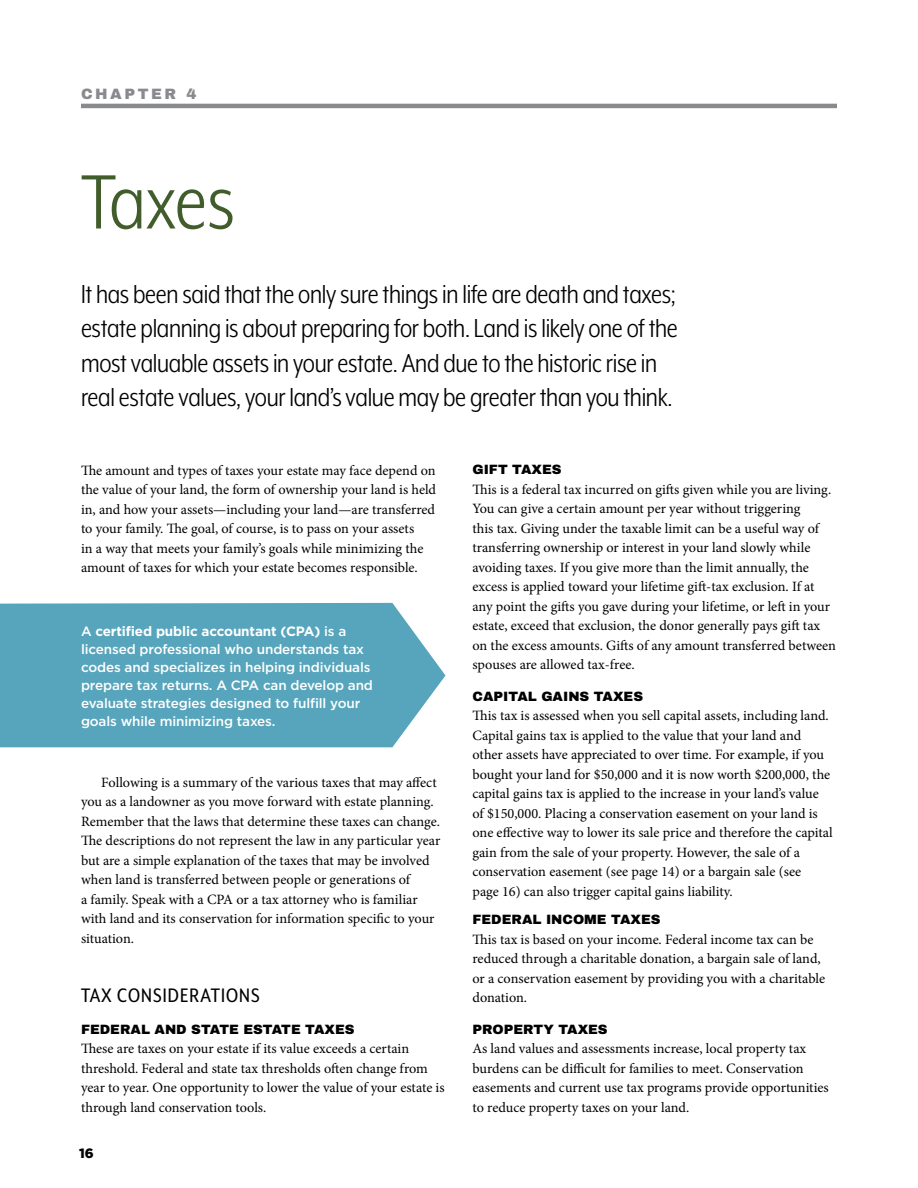
<style>
.page{position:relative;width:918px;height:1188px;background:#fff}
.page>*{position:absolute;margin:0;border:0;box-sizing:border-box;transform-origin:0 0}
.t1{font:88.5px "Mr Eaves XL Mod Nar OT";letter-spacing:-.01em;color:#425d2c}
.t2{font:30px/34.5px "Mr Eaves XL Mod Nar OT";letter-spacing:-.01em;color:#000}
.Body_Text__first_par{font:22.5px "Mr Eaves XL Mod Nar OT";letter-spacing:.05em;color:#000}
.t3{font:900 15px "Archivo";letter-spacing:.17em;color:#888a8d}
.Body_Text__first_par-2{font:14.25px/19.5px "Minion Pro";color:#000}
.Body_Text__first_par-3{font:500 13.5px/18px "Gotham";letter-spacing:-.01em;color:#fff}
.Body_Text__first_par-4{font:900 13.5px "Archivo";color:#000}
.t4{font:900 13.5px "Gotham";color:#000}
.s1{font-weight:700}
</style>
<div class="page">
<hr style="left:81px;top:104px;width:756px;height:4px;background:#888a8d">
<div style="left:0;top:603px;width:446px;height:144px;background:#57a5bc"></div>
<p class="t3" style="left:81px;top:85px;width:117px">CHAPTER 4</p>
<p class="t1" style="left:81px;top:158px;width:155px">Taxes</p>
<p class="t2" style="left:81px;top:276px;width:598px">It has been said that the only sure things in life are death and taxes; estate planning is about preparing for both. Land is likely one of the most valuable assets in your estate. And due to the historic rise in real estate values, your land’s value may be greater than you think.</p>
<p class="Body_Text__first_par-2" style="left:81px;top:461px;width:357px">The amount and types of taxes your estate may face depend on the value of your land, the form of ownership your land is held in, and how your assets—including your land—are transferred to your family. The goal, of course, is to pass on your assets<br>in a way that meets your family’s goals while minimizing the amount of taxes for which your estate becomes responsible.</p>
<p class="Body_Text__first_par-3" style="left:81px;top:622px;width:294px">A <span class="s1">certified public accountant (CPA)</span> is a licensed professional who understands tax codes and specializes in helping individuals prepare tax returns. A CPA can develop and evaluate strategies designed to fulfill your goals while minimizing taxes.</p>
<p class="Body_Text__first_par-2" style="left:81px;top:773px;width:361px;text-indent:20px">Following is a summary of the various taxes that may affect you as a landowner as you move forward with estate planning.<br>Remember that the laws that determine these taxes can change.<br>The descriptions do not represent the law in any particular year but are a simple explanation of the taxes that may be involved when land is transferred between people or generations of<br>a family. Speak with a CPA or a tax attorney who is familiar with land and its conservation for information specific to your situation.</p>
<p class="Body_Text__first_par" style="left:81px;top:984px;width:180px">TAX CONSIDERATIONS</p>
<p class="Body_Text__first_par-4" style="left:81px;top:1021px;width:275px">FEDERAL AND STATE ESTATE TAXES</p>
<p class="Body_Text__first_par-2" style="left:81px;top:1039px;width:365px">These are taxes on your estate if its value exceeds a certain threshold. Federal and state tax thresholds often change from year to year. One opportunity to lower the value of your estate is through land conservation tools.</p>
<p class="t4" style="left:79px;top:1143px;width:16px">16</p>
<p class="Body_Text__first_par-4" style="left:472px;top:461px;width:91px">GIFT TAXES</p>
<p class="Body_Text__first_par-2" style="left:472px;top:479px;width:365px">This is a federal tax incurred on gifts given while you are living.<br>You can give a certain amount per year without triggering<br>this tax. Giving under the taxable limit can be a useful way of transferring ownership or interest in your land slowly while avoiding taxes. If you give more than the limit annually, the excess is applied toward your lifetime gift-tax exclusion. If at any point the gifts you gave during your lifetime, or left in your estate, exceed that exclusion, the donor generally pays gift tax on the excess amounts. Gifts of any amount transferred between spouses are allowed tax-free.</p>
<p class="Body_Text__first_par-4" style="left:472px;top:688px;width:172px">CAPITAL GAINS TAXES</p>
<p class="Body_Text__first_par-2" style="left:472px;top:706px;width:362px">This tax is assessed when you sell capital assets, including land.<br>Capital gains tax is applied to the value that your land and other assets have appreciated to over time. For example, if you bought your land for $50,000 and it is now worth $200,000, the capital gains tax is applied to the increase in your land’s value of $150,000. Placing a conservation easement on your land is one effective way to lower its sale price and therefore the capital gain from the sale of your property. However, the sale of a conservation easement (see page 14) or a bargain sale (see<br>page 16) can also trigger capital gains liability.</p>
<p class="Body_Text__first_par-4" style="left:472px;top:911px;width:190px">FEDERAL INCOME TAXES</p>
<p class="Body_Text__first_par-2" style="left:472px;top:930px;width:354px">This tax is based on your income. Federal income tax can be reduced through a charitable donation, a bargain sale of land, or a conservation easement by providing you with a charitable donation.</p>
<p class="Body_Text__first_par-4" style="left:472px;top:1021px;width:137px">PROPERTY TAXES</p>
<p class="Body_Text__first_par-2" style="left:472px;top:1039px;width:358px">As land values and assessments increase, local property tax burdens can be difficult for families to meet. Conservation easements and current use tax programs provide opportunities to reduce property taxes on your land.</p>
</div>
